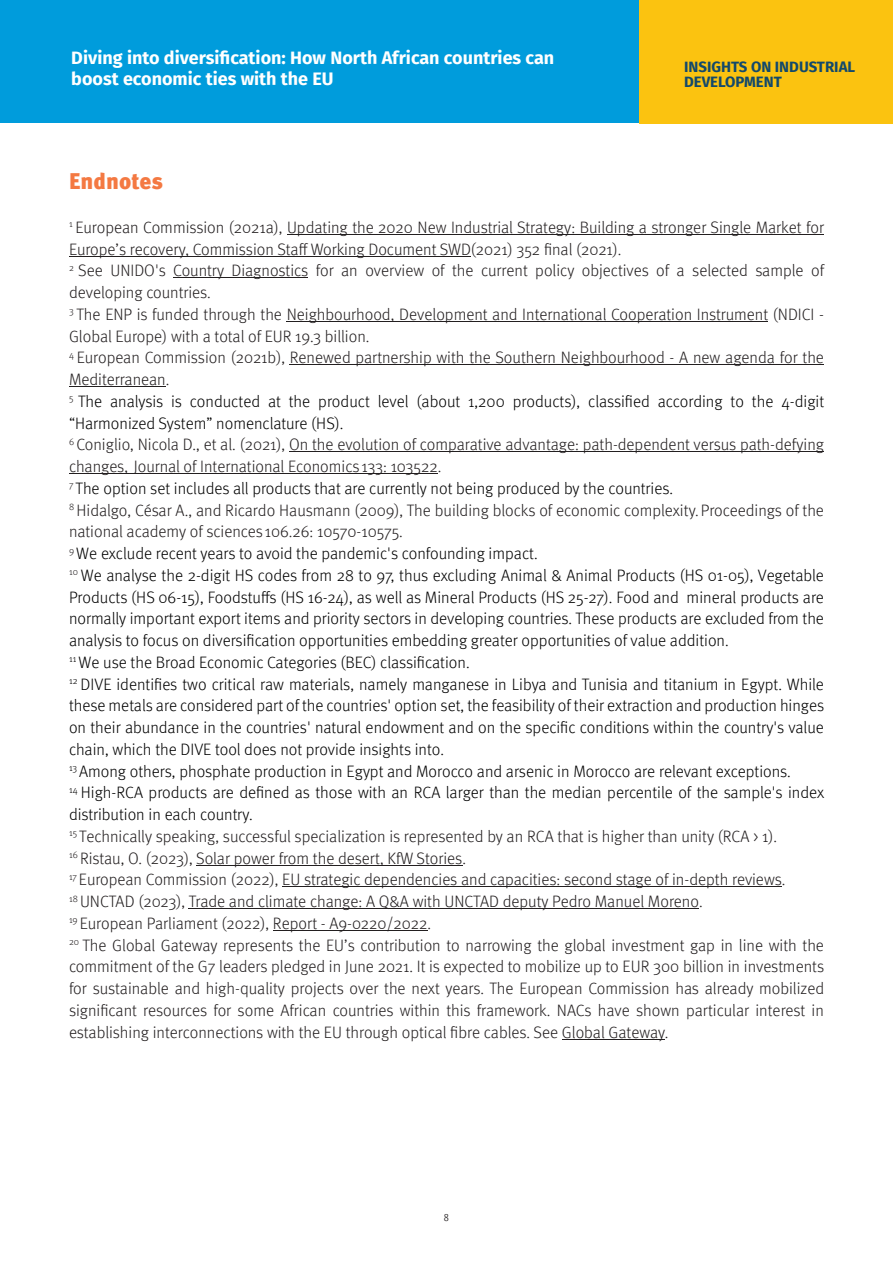
<style>
.page{position:relative;width:893px;height:1263px;background:#fff}
.page>*{position:absolute;margin:0;border:0;box-sizing:border-box;transform-origin:0 0}
.t1{font:900 22.5px "Meta Pro";color:#f47942}
.t2{font:700 18px/21px "Fira Sans";color:#fff}
.t3{font:300 16.5px/21.8px "Meta Pro";color:#231f20}
.t4{font:700 15px/15px "Fira Sans";color:#13496b}
.t5{font:condensed 10.5px "Meta Pro";color:#231f20}
.s1{color:#000}
</style>
<div class="page">
<div style="left:0;top:0;width:893px;height:123px;background:#009cdc"></div>
<div style="left:639px;top:0;width:254px;height:123px;background:#fbc310"></div>
<hr style="left:892px;top:0;width:1px;height:123px;background:#009cdc">
<hr style="left:287px;top:234px;width:537px;height:1px;background:#231f20">
<hr style="left:69px;top:256px;width:402px;height:1px;background:#231f20">
<hr style="left:173px;top:278px;width:135px;height:1px;background:#231f20">
<hr style="left:287px;top:321px;width:481px;height:1px;background:#231f20">
<hr style="left:290px;top:365px;width:534px;height:1px;background:#231f20">
<hr style="left:69px;top:386px;width:97px;height:1px;background:#231f20">
<hr style="left:289px;top:452px;width:535px;height:1px;background:#231f20">
<hr style="left:69px;top:473px;width:369px;height:1px;background:#231f20">
<hr style="left:196px;top:865px;width:266px;height:1px;background:#231f20">
<hr style="left:282px;top:887px;width:500px;height:1px;background:#231f20">
<hr style="left:189px;top:908px;width:510px;height:1px;background:#231f20">
<hr style="left:273px;top:930px;width:154px;height:1px;background:#231f20">
<hr style="left:562px;top:1039px;width:103px;height:1px;background:#231f20">
<p class="t2" style="left:71px;top:48px;width:484px">Diving into diversification: How North African countries can boost economic ties with the EU</p>
<p class="t4" style="left:684px;top:60px;width:173px">INSIGHTS ON INDUSTRIAL<br>DEVELOPMENT</p>
<h1 class="t1" style="left:69px;top:172px;width:96px">Endnotes</h1>
<p class="t3" style="left:69px;top:218px;width:757px"><sup>1</sup> European Commission (2021a), Updating the 2020 New Industrial Strategy: Building a stronger Single Market for Europe’s recovery, Commission Staff Working Document SWD(2021) 352 final (2021).<br><sup>2</sup> See UNIDO's Country Diagnostics for an overview of the current policy objectives of a selected sample of developing countries.<br><sup>3</sup> The ENP is funded through the Neighbourhood, Development and International Cooperation Instrument (NDICI - Global Europe) with a total of EUR 19.3 billion.<br><sup>4</sup> European Commission (2021b), Renewed partnership with the Southern Neighbourhood - A new agenda for the Mediterranean.<br><sup>5</sup> <span class="s1">The analysis is conducted at the product level (about 1,200 products), classified according to the 4-digit “Harmonized System” nomenclature (HS).<br></span><sup>6</sup> Coniglio, Nicola D., et al. (2021), On the evolution of comparative advantage: path-dependent versus path-defying changes, Journal of International Economics 133: 103522.<br><sup>7</sup> <span class="s1">The option set includes all products that are currently not being produced by the countries.<br></span><sup>8</sup> Hidalgo, César A., and Ricardo Hausmann (2009), The building blocks of economic complexity. Proceedings of the national academy of sciences 106.26: 10570-10575.<br><sup>9</sup> <span class="s1">We exclude recent years to avoid the pandemic's confounding impact.<br></span><sup>10</sup> <span class="s1">We analyse the 2-digit HS codes from 28 to 97, thus excluding Animal &amp; Animal Products (HS 01-05), Vegetable Products (HS 06-15), Foodstuffs (HS 16-24), as well as Mineral Products (HS 25-27). Food and mineral products are normally important export items and priority sectors in developing countries. These products are excluded from the analysis to focus on diversification opportunities embedding greater opportunities of value addition.<br></span><sup>11</sup> <span class="s1">We use the Broad Economic Categories (BEC) classification.<br></span><sup>12</sup> <span class="s1">DIVE identifies two critical raw materials, namely manganese in Libya and Tunisia and titanium in Egypt. While these metals are considered part of the countries' option set, the feasibility of their extraction and production hinges on their abundance in the countries' natural endowment and on the specific conditions within the country's value chain, which the DIVE tool does not provide insights into.<br></span><sup>13</sup> <span class="s1">Among others, phosphate production in Egypt and Morocco and arsenic in Morocco are relevant exceptions.<br></span><sup>14</sup> <span class="s1">High-RCA products are defined as those with an RCA larger than the median percentile of the sample's index distribution in each country.<br></span><sup>15</sup> Technically speaking, successful specialization is represented by an RCA that is higher than unity (RCA &gt; 1).<br><sup>16</sup> Ristau, O. (2023), Solar power from the desert, KfW Stories.<br><sup>17</sup> European Commission (2022), EU strategic dependencies and capacities: second stage of in-depth reviews.<br><sup>18</sup> UNCTAD (2023), Trade and climate change: A Q&amp;A with UNCTAD deputy Pedro Manuel Moreno.<br><sup>19</sup> European Parliament (2022), Report - A9-0220/2022.<br><sup>20</sup> The Global Gateway represents the EU’s contribution to narrowing the global investment gap in line with the commitment of the G7 leaders pledged in June 2021. It is expected to mobilize up to EUR 300 billion in investments for sustainable and high-quality projects over the next years. The European Commission has already mobilized significant resources for some African countries within this framework. NACs have shown particular interest in establishing interconnections with the EU through optical fibre cables. See Global Gateway.</p>
<p class="t5" style="left:444px;top:1213px;width:7px">8</p>
</div>
